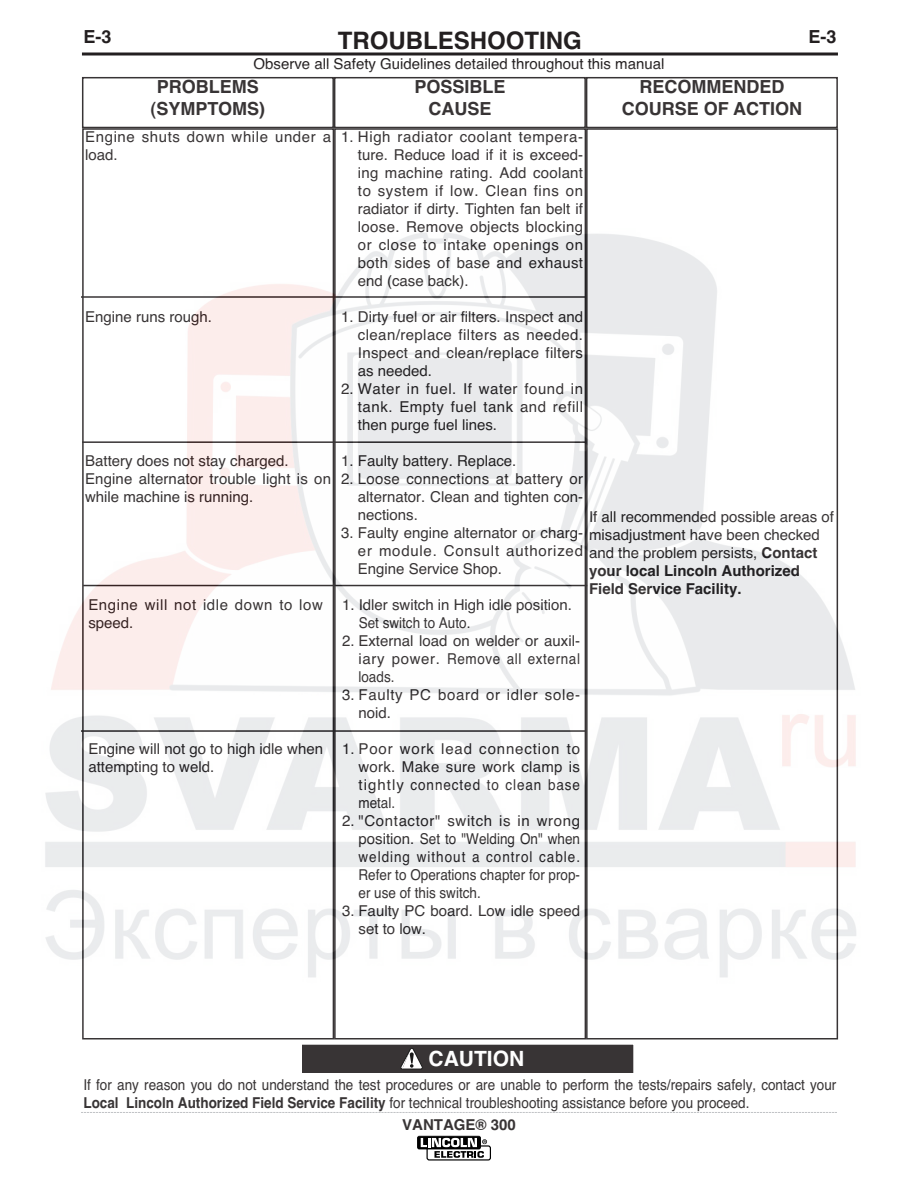
<style>
.page{position:relative;width:918px;height:1188px;background:#fff}
.page>*{position:absolute;margin:0;border:0;box-sizing:border-box;transform-origin:0 0}
.t1{font:700 24px "Helvetica";color:#231f20}
.t2{font:700 21px "Helvetica";color:#fff}
.t3{font:700 18px/21.6px "Helvetica";color:#231f20;text-align:center}
.t4{font:15px/18px "Helvetica";color:#231f20;text-align:justify}
.t5{font:15px/18px "Helvetica";color:#231f20;scale:.9 1}
.t6{font:15px/18px "Helvetica";letter-spacing:.04em;color:#231f20}
.t7{font:15px/18px "Helvetica";letter-spacing:.045em;color:#231f20}
.t8{font:700 15px "Helvetica";color:#231f20}
.s1{font-weight:700}
</style>
<div class="page">
<svg style="left:82px;top:52px;width:756px;height:4px;background:#595657"></svg>
<svg style="left:417px;top:1136px;width:64px;height:13px"></svg>
<svg style="left:421px;top:1138px;width:70px;height:23px"></svg>
<img style="left:45px;top:76px;width:811px;height:1060px">
<p class="t3" style="left:83px;top:28px;width:30px">E-3</p>
<h1 class="t1" style="left:338px;top:31px;width:246px">TROUBLESHOOTING</h1>
<p class="t3" style="left:808px;top:28px;width:30px">E-3</p>
<p class="t4" style="left:254px;top:56px;width:412px">Observe all Safety Guidelines detailed throughout this manual</p>
<p class="t3" style="left:151px;top:78px;width:116px">PROBLEMS (SYMPTOMS)</p>
<p class="t3" style="left:414px;top:78px;width:93px">POSSIBLE<br>CAUSE</p>
<p class="t3" style="left:622px;top:78px;width:182px">RECOMMENDED<br>COURSE OF ACTION</p>
<p class="t6" style="left:85px;top:129px;width:247px">Engine shuts down while under a load.</p>
<p class="t4" style="left:358px;top:129px;width:227px;text-indent:-17px">1. High radiator coolant tempera&shy;ture. Reduce load if it is exceed&shy;ing machine rating. Add coolant to system if low. Clean fins on radiator if dirty. Tighten fan belt if loose. Remove objects blocking or close to intake openings on both sides of base and exhaust end (case back).</p>
<p class="t4" style="left:358px;top:309px;width:227px;text-indent:-17px">1. Dirty fuel or air filters. Inspect and clean/replace filters as needed.<br>Inspect and clean/replace filters as needed.</p>
<p class="t4" style="left:358px;top:381px;width:227px;text-indent:-17px">2. Water in fuel. If water found in tank. Empty fuel tank and refill then purge fuel lines.</p>
<p class="t4" style="left:341px;top:453px;width:177px">1. Faulty battery. Replace.</p>
<p class="t4" style="left:358px;top:471px;width:227px;text-indent:-17px">2. Loose connections at battery or alternator. Clean and tighten con&shy;nections.</p>
<p class="t4" style="left:358px;top:525px;width:227px;text-indent:-17px">3. Faulty engine alternator or charg&shy;er module. Consult authorized Engine Service Shop.</p>
<p class="t4" style="left:359px;top:597px;width:215px;text-indent:-17px">1. Idler switch in High idle position.<br>Set switch to Auto.</p>
<p class="t4" style="left:358px;top:633px;width:223px;text-indent:-16px">2. External load on welder or auxil&shy;iary power. Remove all external loads.</p>
<p class="t7" style="left:359px;top:687px;width:223px;text-indent:-16px">3. Faulty PC board or idler sole&shy;noid.</p>
<p class="t4" style="left:358px;top:741px;width:223px;text-indent:-16px">1. Poor work lead connection to work. Make sure work clamp is tightly connected to clean base metal.</p>
<p class="t4" style="left:359px;top:813px;width:223px;text-indent:-16px">2. "Contactor" switch is in wrong position. Set to "Welding On" when welding without a control cable.<br>Refer to Operations chapter for prop&shy;er use of this switch.</p>
<p class="t4" style="left:359px;top:903px;width:223px;text-indent:-16px">3. Faulty PC board. Low idle speed set to low.</p>
<p class="t4" style="left:85px;top:309px;width:128px">Engine runs rough.</p>
<p class="t4" style="left:85px;top:453px;width:247px;text-align:left">Battery does not stay charged.<br>Engine alternator trouble light is on while machine is running.</p>
<p class="t4" style="left:589px;top:510px;width:247px;text-align:left">If all recommended possible areas of misadjustment have been checked and the problem persists, <span class="s1">Contact your local Lincoln Authorized<br>Field Service Facility.</span></p>
<p class="t6" style="left:88px;top:597px;width:236px">Engine will not idle down to low speed.</p>
<p class="t4" style="left:88px;top:741px;width:236px">Engine will not go to high idle when attempting to weld.</p>
<h2 class="t2" style="left:429px;top:1051px;width:97px">CAUTION</h2>
<p class="t5" style="left:83px;top:1077px;width:838px">If for any reason you do not understand the test procedures or are unable to perform the tests/repairs safely, contact your<br><span class="s1">Local Lincoln Authorized Field Service Facility</span> for technical troubleshooting assistance before you proceed.</p>
<p class="t8" style="left:402px;top:1120px;width:115px">VANTAGE® 300</p>
</div>
